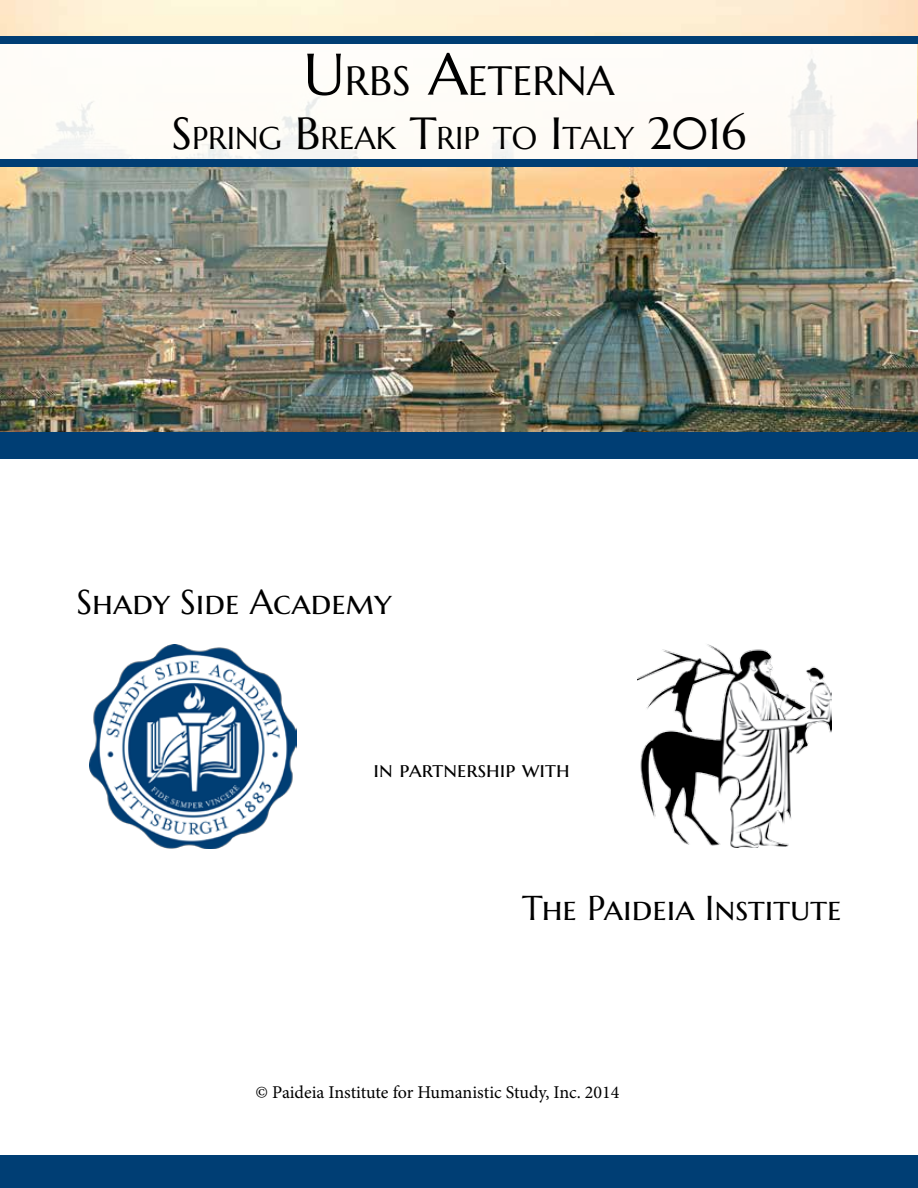
<style>
.page{position:relative;width:918px;height:1188px;background:#fff}
.page>*{position:absolute;margin:0;border:0;box-sizing:border-box;transform-origin:0 0}
.t1{font:40.95px "Marcellus SC";color:#000}
.t2{font:34.5px "Marcellus SC";color:#000}
.t3{font:31.5px "Marcellus SC";color:#000}
.t4{font:22.5px "Marcellus SC";color:#000}
.t5{font:18px "Minion Pro";letter-spacing:-.005em;color:#000}
.s1{font-size:58.5px}
.s2{font-size:45px}
</style>
<div class="page">
<div style="left:0;top:0;width:918px;height:459px;background:#003e74"></div>
<div style="left:0;top:1156px;width:918px;height:32px;background:#003e74"></div>
<img style="left:0;top:0;width:918px;height:432px">
<div style="left:0;top:42px;width:917px;height:121px;background:#fefcf7"></div>
<div style="left:1px;top:159px;width:917px;height:8px;background:#003e74"></div>
<div style="left:0;top:36px;width:918px;height:8px;background:#003e74"></div>
<img style="left:638px;top:644px;width:194px;height:204px">
<img style="left:90px;top:645px;width:207px;height:204px">
<h1 class="t1" style="left:303px;top:55px;width:314px"><span class="s1">U</span>RBS <span class="s1">A</span>ETERNA</h1>
<h3 class="t3" style="left:172px;top:118px;width:576px"><span class="s2">S</span>PRING <span class="s2">B</span> REAK <span class="s2">T</span>RIP TO <span class="s2">I</span>TALY <span class="s2">2016</span></h3>
<h2 class="t2" style="left:76px;top:581px;width:317px">Shady Side Academy</h2>
<p class="t4" style="left:374px;top:755px;width:198px">in partnership with</p>
<h2 class="t2" style="left:522px;top:886px;width:321px">The Paideia Institute</h2>
<p class="t5" style="left:256px;top:1080px;width:365px">© Paideia Institute for Humanistic Study, Inc. 2014</p>
</div>
